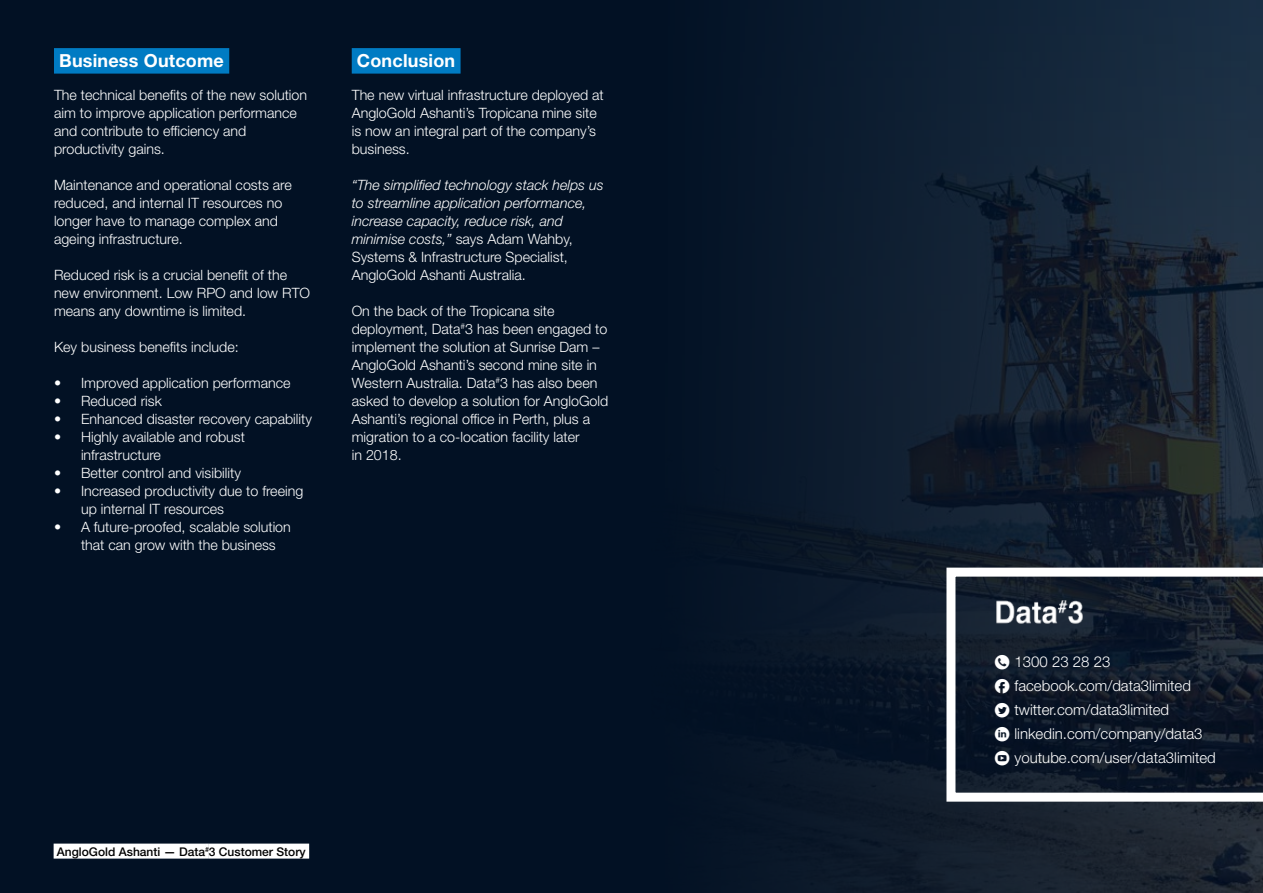
<style>
.page{position:relative;width:1263px;height:893px;background:#021124}
.page>*{position:absolute;margin:0;border:0;box-sizing:border-box;transform-origin:0 0}
.t1{font:700 18px "Helvetica Neue LT Std";letter-spacing:.01em;color:#fff}
.t2{font:300 15px/24px "Helvetica Neue LT Std";color:#fff}
.t3{font:300 14.25px/18px "Helvetica Neue LT Std";color:#fff}
.t4{font:italic 300 14.25px/18px "Helvetica Neue LT Std";color:#fff}
.t5{font:500 12px "Helvetica Neue LT Std";color:#000}
.s1{font-style:normal}
.s2{font-family:"typeecon";font-weight:400}
</style>
<div class="page">
<div style="left:54px;top:48px;width:175px;height:26px;background:#007bc3"></div>
<div style="left:352px;top:48px;width:109px;height:26px;background:#007bc3"></div>
<svg style="left:789px;top:0;width:474px;height:893px;fill:#121f30"></svg>
<svg style="left:946px;top:568px;width:317px;height:234px"></svg>
<div style="left:54px;top:844px;width:151px;height:15px;background:#fff"></div>
<svg style="left:205px;top:844px;width:4px;height:15px"></svg>
<div style="left:209px;top:844px;width:100px;height:15px;background:#fff"></div>
<p class="t1" style="left:59px;top:49px;width:166px">Business Outcome</p>
<p class="t3" style="left:54px;top:85px;width:255px">The technical benefits of the new solution aim to improve application performance and contribute to efficiency and productivity gains.</p>
<p class="t3" style="left:54px;top:175px;width:239px">Maintenance and operational costs are reduced, and internal IT resources no longer have to manage complex and ageing infrastructure.</p>
<p class="t3" style="left:54px;top:265px;width:258px">Reduced risk is a crucial benefit of the new environment. Low RPO and low RTO means any downtime is limited.</p>
<p class="t3" style="left:54px;top:337px;width:186px">Key business benefits include:</p>
<p class="t3" style="left:54px;top:373px;width:238px">• Improved application performance</p>
<p class="t3" style="left:54px;top:391px;width:109px">• Reduced risk</p>
<p class="t3" style="left:54px;top:409px;width:259px">• Enhanced disaster recovery capability</p>
<p class="t3" style="left:81px;top:427px;width:165px;text-indent:-27px">• Highly available and robust infrastructure</p>
<p class="t3" style="left:54px;top:463px;width:188px">• Better control and visibility</p>
<p class="t3" style="left:81px;top:481px;width:224px;text-indent:-27px">• Increased productivity due to freeing up internal IT resources</p>
<p class="t3" style="left:81px;top:517px;width:211px;text-indent:-27px">• A future-proofed, scalable solution that can grow with the business</p>
<p class="t1" style="left:357px;top:49px;width:100px">Conclusion</p>
<p class="t3" style="left:352px;top:85px;width:254px">The new virtual infrastructure deployed at AngloGold Ashanti’s Tropicana mine site is now an integral part of the company’s business.</p>
<p class="t4" style="left:352px;top:176px;width:253px">“The simplified technology stack helps us to streamline application performance, increase capacity, reduce risk, and minimise costs,” <span class="s1">says Adam Wahby, Systems &amp; Infrastructure Specialist, AngloGold Ashanti Australia.</span></p>
<p class="t3" style="left:352px;top:301px;width:258px">On the back of the Tropicana site deployment, Data<sup>#</sup>3 has been engaged to implement the solution at Sunrise Dam – AngloGold Ashanti’s second mine site in Western Australia. Data<sup>#</sup>3 has also been asked to develop a solution for AngloGold Ashanti’s regional office in Perth, plus a migration to a co-location facility later<br>in 2018.</p>
<p class="t5" style="left:57px;top:844px;width:250px">AngloGold Ashanti — Data<sup>#</sup>3 Customer Story</p>
<p class="t2" style="left:994px;top:649px;width:223px"><span class="s2">N</span> 1300 23 28 23<br><span class="s2">F</span> facebook.com/data3limited<br><span class="s2">T</span> twitter.com/data3limited<br><span class="s2">L</span> linkedin.com/company/data3<br><span class="s2">Y</span> youtube.com/user/data3limited</p>
</div>
